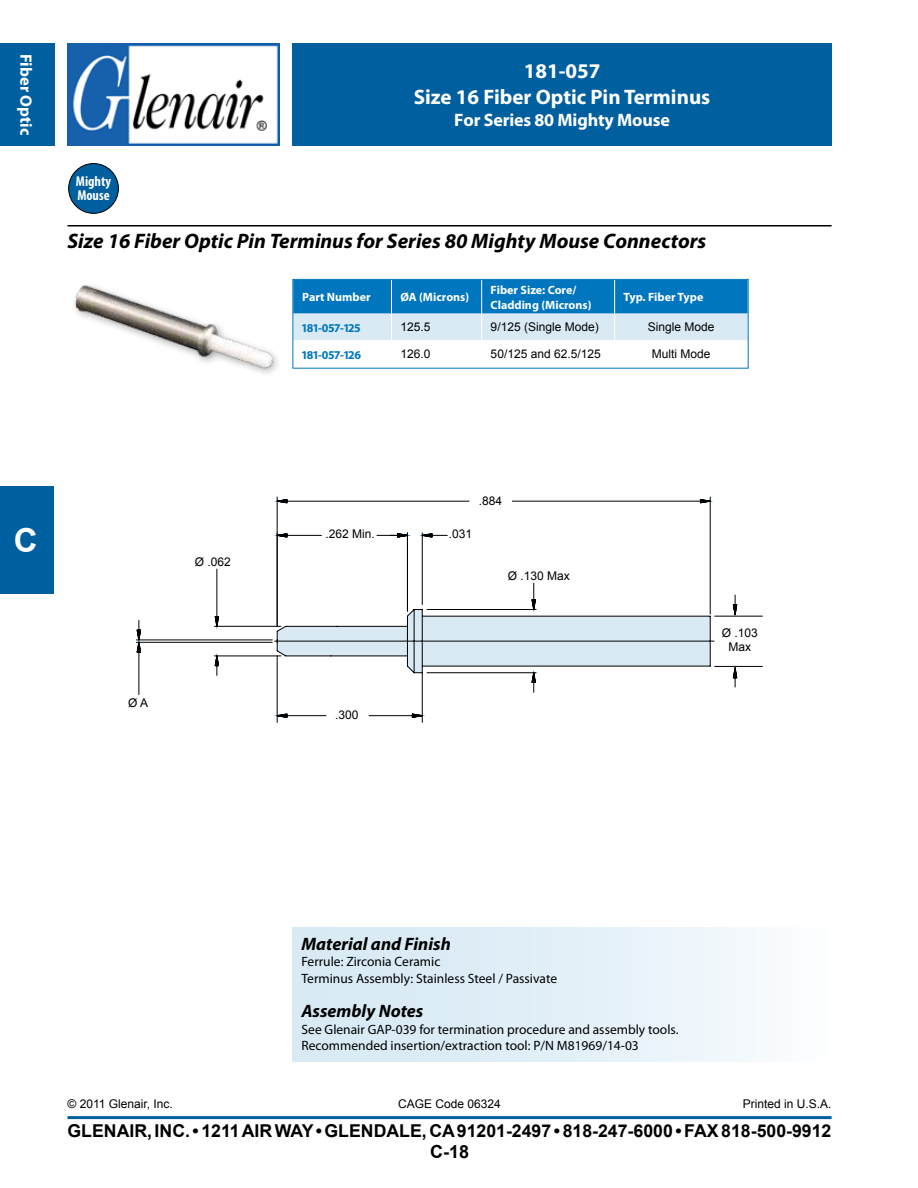
<style>
.page{position:relative;width:918px;height:1188px;background:#fff}
.page>*{position:absolute;margin:0;border:0;box-sizing:border-box;transform-origin:0 0}
.t1{font:700 33px "Arial";color:#fff}
.t2{font:italic 700 21px "Myriad Pro";color:#000}
.t3{font:700 21px/25.5px "Myriad Pro";color:#fff;text-align:center}
.t4{font:italic 700 18px "Myriad Pro";color:#000}
.t5{font:700 18px "Myriad Pro";letter-spacing:-.01em;color:#fff}
.t6{font:700 18px "Arial";color:#000}
.t7{font:700 17.7px "Arial";color:#000}
.t8{font:700 16.5px "Myriad Pro";color:#fff}
.t9{font:700 condensed 14.25px/13.8px "Myriad Pro";color:#fff}
.t10{font:13.5px/16.5px "Myriad Pro";color:#000}
.t11{font:12px/14.4px "Arial";color:#000;text-align:center}
.t12{font:700 12px/15px "Myriad Pro";color:#fff}
.t13{font:700 12px "Myriad Pro";color:#0076bf}
</style>
<div class="page">
<div style="left:0;top:43px;width:54px;height:103px;background:#005f9f"></div>
<div style="left:292px;top:43px;width:540px;height:103px;background:#005f9f"></div>
<img style="left:68px;top:43px;width:211px;height:103px">
<hr style="left:68px;top:1116px;width:764px;height:3px;background:#005f9f">
<div style="left:0;top:486px;width:54px;height:108px;background:#005f9f"></div>
<hr style="left:136px;top:640px;width:136px;height:1px;background:#000">
<hr style="left:136px;top:642px;width:136px;height:1px;background:#000">
<svg style="left:136px;top:620px;width:5px;height:75px"></svg>
<hr style="left:214px;top:626px;width:67px;height:1px;background:#000">
<hr style="left:214px;top:656px;width:67px;height:1px;background:#000">
<svg style="left:214px;top:568px;width:5px;height:61px"></svg>
<svg style="left:214px;top:653px;width:5px;height:23px"></svg>
<hr style="left:277px;top:656px;width:1px;height:66px;background:#000">
<hr style="left:422px;top:672px;width:1px;height:50px;background:#000">
<svg style="left:274px;top:713px;width:53px;height:5px"></svg>
<svg style="left:368px;top:713px;width:57px;height:5px"></svg>
<hr style="left:277px;top:497px;width:1px;height:129px;background:#000">
<hr style="left:710px;top:497px;width:1px;height:117px;background:#000">
<svg style="left:274px;top:499px;width:445px;height:175px"></svg>
<img style="left:74px;top:284px;width:204px;height:90px">
<hr style="left:68px;top:225px;width:764px;height:1px;background:#000">
<svg style="left:294px;top:281px;width:453px;height:59px;background:#62aad7"></svg>
<hr style="left:391px;top:280px;width:1px;height:34px;background:#fff">
<hr style="left:481px;top:280px;width:1px;height:34px;background:#fff">
<hr style="left:614px;top:280px;width:1px;height:34px;background:#fff">
<div style="left:292px;top:279px;width:457px;height:90px;border:1px solid #0076bf"></div>
<div style="left:292px;top:927px;width:540px;height:135px;background:linear-gradient(to right,#d3e7f4,#f8fcfd)"></div>
<div style="left:69px;top:164px;width:49px;height:49px;background:#005f9f;border-radius:50%"></div>
<div style="left:68px;top:163px;width:51px;height:51px;border:1px solid #000;border-radius:50%"></div>
<hr style="left:715px;top:616px;width:47px;height:1px;background:#000">
<hr style="left:715px;top:666px;width:47px;height:1px;background:#000">
<svg style="left:732px;top:594px;width:6px;height:24px"></svg>
<svg style="left:732px;top:665px;width:6px;height:23px"></svg>
<p class="t8" style="left:37px;top:54px;width:82px;rotate:90deg">Fiber Optic</p>
<p class="t9" style="left:76px;top:174px;width:37px">Mighty<br>Mouse</p>
<h2 class="t3" style="left:414px;top:58px;width:298px">181-057<br>Size 16 Fiber Optic Pin Terminus</h2>
<h3 class="t5" style="left:454px;top:109px;width:217px">For Series 80 Mighty Mouse</h3>
<h2 class="t2" style="left:68px;top:228px;width:640px">Size 16 Fiber Optic Pin Terminus for Series 80 Mighty Mouse Connectors</h2>
<p class="t12" style="left:302px;top:289px;width:70px">Part Number</p>
<p class="t12" style="left:401px;top:289px;width:70px">ØA (Microns)</p>
<p class="t12" style="left:491px;top:282px;width:102px">Fiber Size: Core/<br>Cladding (Microns)</p>
<p class="t12" style="left:624px;top:289px;width:81px">Typ. Fiber Type</p>
<p class="t13" style="left:302px;top:320px;width:60px">181-057-125</p>
<p class="t11" style="left:401px;top:320px;width:32px">125.5</p>
<p class="t11" style="left:491px;top:320px;width:110px">9/125 (Single Mode)</p>
<p class="t11" style="left:648px;top:320px;width:68px">Single Mode</p>
<p class="t13" style="left:302px;top:347px;width:60px">181-057-126</p>
<p class="t11" style="left:401px;top:347px;width:32px">126.0</p>
<p class="t11" style="left:491px;top:347px;width:112px">50/125 and 62.5/125</p>
<p class="t11" style="left:652px;top:347px;width:60px">Multi Mode</p>
<h1 class="t1" style="left:14px;top:519px;width:25px">C</h1>
<p class="t11" style="left:195px;top:555px;width:38px">Ø .062</p>
<p class="t11" style="left:128px;top:696px;width:22px">Ø A</p>
<p class="t11" style="left:325px;top:527px;width:51px">.262 Min.</p>
<p class="t11" style="left:335px;top:708px;width:25px">.300</p>
<p class="t11" style="left:449px;top:527px;width:25px">.031</p>
<p class="t11" style="left:479px;top:493px;width:25px">.884</p>
<p class="t11" style="left:508px;top:569px;width:64px">Ø .130 Max</p>
<p class="t11" style="left:722px;top:626px;width:38px">Ø .103<br>Max</p>
<h3 class="t4" style="left:302px;top:932px;width:151px">Material and Finish</h3>
<p class="t10" style="left:302px;top:953px;width:257px">Ferrule: Zirconia Ceramic<br>Terminus Assembly: Stainless Steel / Passivate</p>
<h3 class="t4" style="left:302px;top:1000px;width:123px">Assembly Notes</h3>
<p class="t10" style="left:302px;top:1021px;width:379px">See Glenair GAP-039 for termination procedure and assembly tools.<br>Recommended insertion/extraction tool: P/N M81969/14-03</p>
<p class="t11" style="left:68px;top:1097px;width:107px">© 2011 Glenair, Inc.</p>
<p class="t11" style="left:743px;top:1097px;width:90px">Printed in U.S.A.</p>
<h3 class="t6" style="left:430px;top:1140px;width:41px">C-18</h3>
<p class="t11" style="left:398px;top:1097px;width:104px">CAGE Code 06324</p>
<h3 class="t7" style="left:68px;top:1120px;width:765px">GLENAIR, INC. • 1211 AIR WAY • GLENDALE, CA 91201-2497 • 818-247-6000 • FAX 818-500-9912</h3>
</div>
